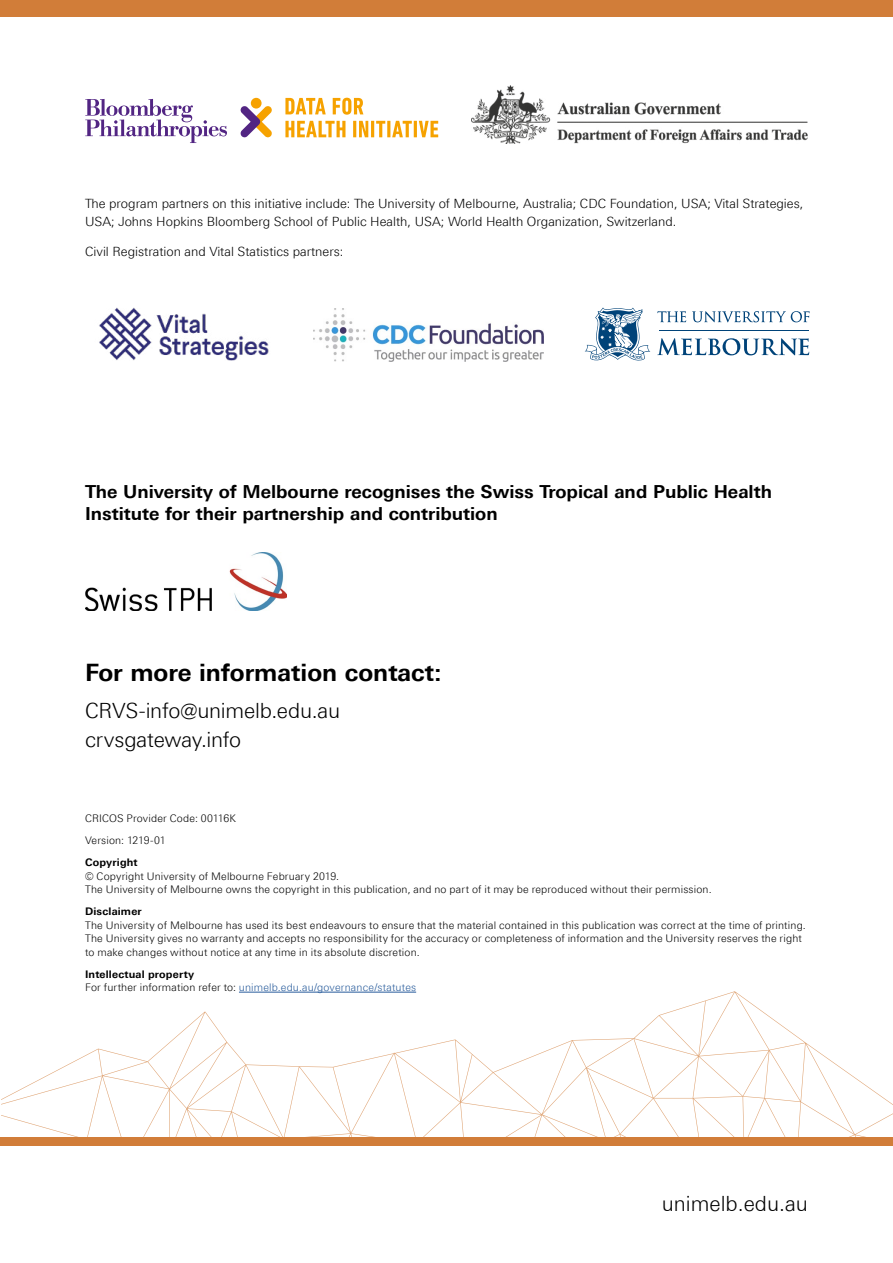
<style>
.page{position:relative;width:893px;height:1263px;background:#fff}
.page>*{position:absolute;margin:0;border:0;box-sizing:border-box;transform-origin:0 0}
.t1{font:700 24px "Linotype Univers 630";color:#000}
.t2{font:300 21px/29.5px "Linotype Univers 330";letter-spacing:-.01em;color:#000}
.t3{font:700 18px/22.5px "Linotype Univers 630";color:#000}
.t4{font:300 12.75px/18px "Linotype Univers 330";color:#000}
.t5{font:300 10.5px/13.5px "Linotype Univers 330";letter-spacing:.015em;color:#000}
.t6{font:300 10.5px "Linotype Univers 330";letter-spacing:.015em;color:#275b9b}
.t7{font:700 10.5px "Linotype Univers 630";letter-spacing:.02em;color:#000}
.s1{color:#000}
</style>
<div class="page">
<img style="left:85px;top:553px;width:202px;height:58px">
<img style="left:313px;top:308px;width:231px;height:53px">
<img style="left:99px;top:307px;width:170px;height:54px">
<svg style="left:585px;top:307px;width:65px;height:54px"></svg>
<svg style="left:657px;top:311px;width:29px;height:11px"></svg>
<svg style="left:692px;top:311px;width:118px;height:11px"></svg>
<hr style="left:659px;top:330px;width:150px;height:1px;background:#004379">
<svg style="left:657px;top:338px;width:152px;height:17px"></svg>
<img style="left:472px;top:85px;width:336px;height:58px">
<svg style="left:285px;top:98px;width:41px;height:16px"></svg>
<svg style="left:333px;top:98px;width:30px;height:17px"></svg>
<svg style="left:285px;top:121px;width:60px;height:16px"></svg>
<hr style="left:353px;top:121px;width:3px;height:16px;background:#f6a200">
<svg style="left:359px;top:121px;width:9px;height:16px"></svg>
<hr style="left:371px;top:121px;width:3px;height:16px;background:#f6a200">
<svg style="left:376px;top:121px;width:9px;height:16px"></svg>
<hr style="left:387px;top:121px;width:3px;height:16px;background:#f6a200">
<svg style="left:392px;top:121px;width:20px;height:16px"></svg>
<hr style="left:414px;top:121px;width:3px;height:16px;background:#f6a200">
<svg style="left:419px;top:121px;width:19px;height:16px"></svg>
<svg style="left:85px;top:99px;width:142px;height:44px"></svg>
<svg style="left:240px;top:106px;width:32px;height:31px"></svg>
<div style="left:251px;top:98px;width:11px;height:11px;background:#f6a200;border-radius:50%"></div>
<svg style="left:1px;top:991px;width:892px;height:146px"></svg>
<div style="left:0;top:0;width:893px;height:17px;background:#d17d39"></div>
<div style="left:0;top:1137px;width:893px;height:9px;background:#d17d39"></div>
<hr style="left:239px;top:992px;width:177px;height:1px;background:#275b9b">
<p class="t4" style="left:85px;top:194px;width:720px">The program partners on this initiative include: The University of Melbourne, Australia; CDC Foundation, USA; Vital Strategies,<br>USA; Johns Hopkins Bloomberg School of Public Health, USA; World Health Organization, Switzerland.</p>
<p class="t4" style="left:85px;top:243px;width:260px">Civil Registration and Vital Statistics partners:</p>
<h3 class="t3" style="left:85px;top:480px;width:688px">The University of Melbourne recognises the Swiss Tropical and Public Health<br>Institute for their partnership and contribution</h3>
<h1 class="t1" style="left:85px;top:658px;width:358px">For more information contact:</h1>
<h2 class="t2" style="left:85px;top:695px;width:257px">CRVS-info@unimelb.edu.au crvsgateway.info</h2>
<p class="t5" style="left:85px;top:807px;width:153px;line-height:22px">CRICOS Provider Code: 00116K<br>Version: 1219-01</p>
<p class="t7" style="left:85px;top:856px;width:54px">Copyright</p>
<p class="t5" style="left:85px;top:869px;width:628px">© Copyright University of Melbourne February 2019.<br>The University of Melbourne owns the copyright in this publication, and no part of it may be reproduced without their permission.</p>
<p class="t7" style="left:85px;top:905px;width:58px">Disclaimer</p>
<p class="t5" style="left:85px;top:918px;width:722px">The University of Melbourne has used its best endeavours to ensure that the material contained in this publication was correct at the time of printing.<br>The University gives no warranty and accepts no responsibility for the accuracy or completeness of information and the University reserves the right to make changes without notice at any time in its absolute discretion.</p>
<p class="t7" style="left:85px;top:968px;width:111px">Intellectual property</p>
<p class="t6" style="left:85px;top:981px;width:333px"><span class="s1">For further information refer to:</span> unimelb.edu.au/governance/statutes</p>
<h2 class="t2" style="left:662px;top:1189px;width:148px">unimelb.edu.au</h2>
</div>
